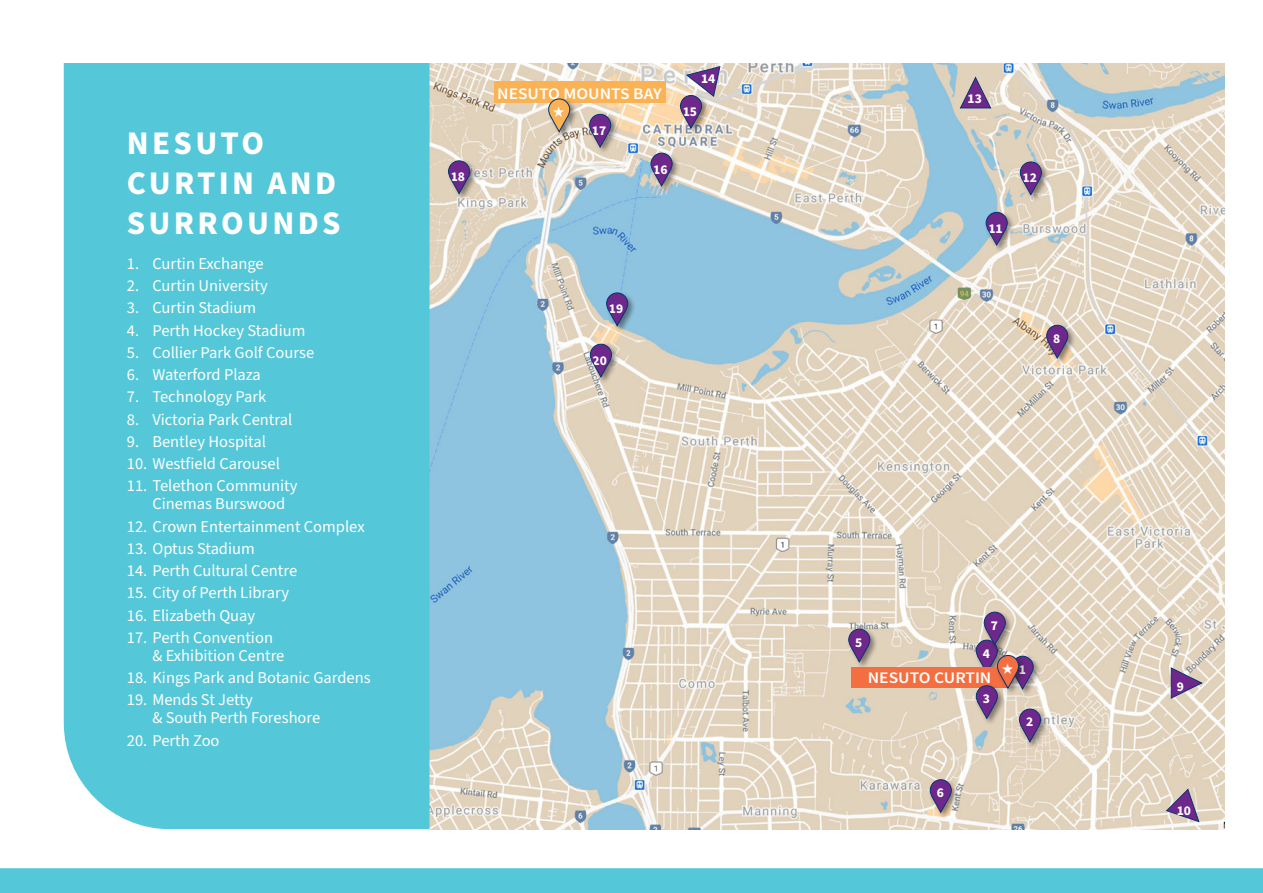
<style>
.page{position:relative;width:1263px;height:893px;background:#fff}
.page>*{position:absolute;margin:0;border:0;box-sizing:border-box;transform-origin:0 0}
.Orange_Header{font:700 33px/39.6px "Source Sans Pro";letter-spacing:.1em;color:#fff}
.t1{font:16.5px/18px "Source Sans Pro";color:#fff}
.t2{font:600 16.2px "Source Sans Pro";color:#fff;scale:1.08 1}
.t3{font:700 13.5px "Source Sans Pro";color:#fff}
</style>
<div class="page">
<img style="left:429px;top:63px;width:796px;height:702px">
<div style="left:974px;top:638px;width:32px;height:43px;background:#231f20;opacity:.5"></div>
<div style="left:851px;top:667px;width:157px;height:21px;background:#f36f42"></div>
<div style="left:494px;top:82px;width:171px;height:21px;background:#fbb254"></div>
<div style="left:1010px;top:654px;width:32px;height:44px;background:#231f20;opacity:.5"></div>
<div style="left:1017px;top:707px;width:32px;height:43px;background:#231f20;opacity:.5"></div>
<div style="left:1045px;top:323px;width:31px;height:44px;background:#231f20;opacity:.5"></div>
<svg style="left:1046px;top:324px;width:23px;height:36px"></svg>
<div style="left:984px;top:210px;width:32px;height:44px;background:#231f20;opacity:.5"></div>
<svg style="left:985px;top:212px;width:23px;height:35px"></svg>
<div style="left:1018px;top:160px;width:32px;height:43px;background:#231f20;opacity:.5"></div>
<svg style="left:1019px;top:161px;width:23px;height:35px"></svg>
<div style="left:679px;top:94px;width:31px;height:43px;background:#231f20;opacity:.5"></div>
<svg style="left:679px;top:66px;width:42px;height:64px;background:#ad95ae"></svg>
<div style="left:649px;top:151px;width:32px;height:43px;background:#231f20;opacity:.5"></div>
<svg style="left:650px;top:152px;width:23px;height:36px"></svg>
<div style="left:588px;top:112px;width:32px;height:44px;background:#231f20;opacity:.5"></div>
<svg style="left:589px;top:113px;width:23px;height:36px"></svg>
<div style="left:447px;top:159px;width:32px;height:43px;background:#231f20;opacity:.5"></div>
<svg style="left:448px;top:160px;width:22px;height:35px"></svg>
<div style="left:605px;top:291px;width:32px;height:43px;background:#231f20;opacity:.5"></div>
<svg style="left:606px;top:292px;width:23px;height:35px"></svg>
<div style="left:589px;top:342px;width:31px;height:43px;background:#231f20;opacity:.5"></div>
<svg style="left:589px;top:343px;width:23px;height:36px"></svg>
<div style="left:974px;top:684px;width:32px;height:43px;background:#231f20;opacity:.5"></div>
<div style="left:847px;top:627px;width:32px;height:43px;background:#231f20;opacity:.5"></div>
<svg style="left:848px;top:628px;width:23px;height:35px"></svg>
<div style="left:982px;top:610px;width:32px;height:43px;background:#231f20;opacity:.5"></div>
<div style="left:547px;top:97px;width:32px;height:43px;background:#231f20;opacity:.5"></div>
<svg style="left:1170px;top:667px;width:33px;height:32px"></svg>
<svg style="left:959px;top:76px;width:33px;height:33px"></svg>
<svg style="left:0;top:765px;width:1263px;height:128px"></svg>
<div style="left:64px;top:63px;width:365px;height:766px;background:#54c7d9"></div>
<svg style="left:975px;top:611px;width:66px;height:132px;background:#b7959e"></svg>
<svg style="left:548px;top:98px;width:23px;height:35px"></svg>
<p class="Orange_Header" style="left:127px;top:124px;width:215px">NESUTO<br>CURTIN AND<br>SURROUNDS</p>
<p class="t1" style="left:127px;top:255px;width:138px">1. Curtin Exchange</p>
<p class="t1" style="left:127px;top:277px;width:143px">2. Curtin University</p>
<p class="t1" style="left:127px;top:299px;width:131px">3. Curtin Stadium</p>
<p class="t1" style="left:127px;top:322px;width:180px">4. Perth Hockey Stadium</p>
<p class="t1" style="left:127px;top:344px;width:189px">5. Collier Park Golf Course</p>
<p class="t1" style="left:127px;top:366px;width:136px">6. Waterford Plaza</p>
<p class="t1" style="left:127px;top:388px;width:141px">7. Technology Park</p>
<p class="t1" style="left:127px;top:411px;width:167px">8. Victoria Park Central</p>
<p class="t1" style="left:127px;top:433px;width:141px">9. Bentley Hospital</p>
<p class="t1" style="left:127px;top:455px;width:155px">10. Westfield Carousel</p>
<p class="t1" style="left:152px;top:477px;width:147px;text-indent:-26px">11. Telethon Community<br>Cinemas Burswood</p>
<p class="t1" style="left:127px;top:518px;width:239px">12. Crown Entertainment Complex</p>
<p class="t1" style="left:127px;top:540px;width:129px">13. Optus Stadium</p>
<p class="t1" style="left:127px;top:562px;width:172px">14. Perth Cultural Centre</p>
<p class="t1" style="left:127px;top:584px;width:164px">15. City of Perth Library</p>
<p class="t1" style="left:127px;top:607px;width:130px">16. Elizabeth Quay</p>
<p class="t1" style="left:152px;top:629px;width:134px;text-indent:-26px">17. Perth Convention &amp; Exhibition Centre</p>
<p class="t1" style="left:127px;top:669px;width:245px">18. Kings Park and Botanic Gardens</p>
<p class="t1" style="left:152px;top:691px;width:169px;text-indent:-26px">19. Mends St Jetty<br>&amp; South Perth Foreshore</p>
<p class="t1" style="left:127px;top:732px;width:94px">20. Perth Zoo</p>
<p class="t3" style="left:451px;top:168px;width:16px">18</p>
<p class="t2" style="left:497px;top:83px;width:154px">NESUTO MOUNTS BAY</p>
<p class="t3" style="left:592px;top:121px;width:16px">17</p>
<p class="t3" style="left:653px;top:160px;width:16px">16</p>
<p class="t3" style="left:701px;top:70px;width:16px">14</p>
<p class="t3" style="left:683px;top:102px;width:16px">15</p>
<p class="t3" style="left:609px;top:300px;width:16px">19</p>
<p class="t3" style="left:593px;top:351px;width:16px">20</p>
<p class="t3" style="left:968px;top:89px;width:16px">13</p>
<p class="t3" style="left:988px;top:219px;width:16px">11</p>
<p class="t3" style="left:1022px;top:169px;width:16px">12</p>
<p class="t3" style="left:1053px;top:329px;width:9px">8</p>
<p class="t3" style="left:855px;top:633px;width:9px">5</p>
<p class="t3" style="left:991px;top:616px;width:9px">7</p>
<p class="t3" style="left:983px;top:644px;width:9px">4</p>
<p class="t2" style="left:868px;top:667px;width:116px">NESUTO CURTIN</p>
<p class="t3" style="left:983px;top:689px;width:9px">3</p>
<p class="t3" style="left:1019px;top:660px;width:9px">1</p>
<p class="t3" style="left:1026px;top:713px;width:9px">2</p>
<p class="t3" style="left:937px;top:783px;width:9px">6</p>
<p class="t3" style="left:1177px;top:677px;width:9px">9</p>
<p class="t3" style="left:1177px;top:801px;width:16px">10</p>
</div>
